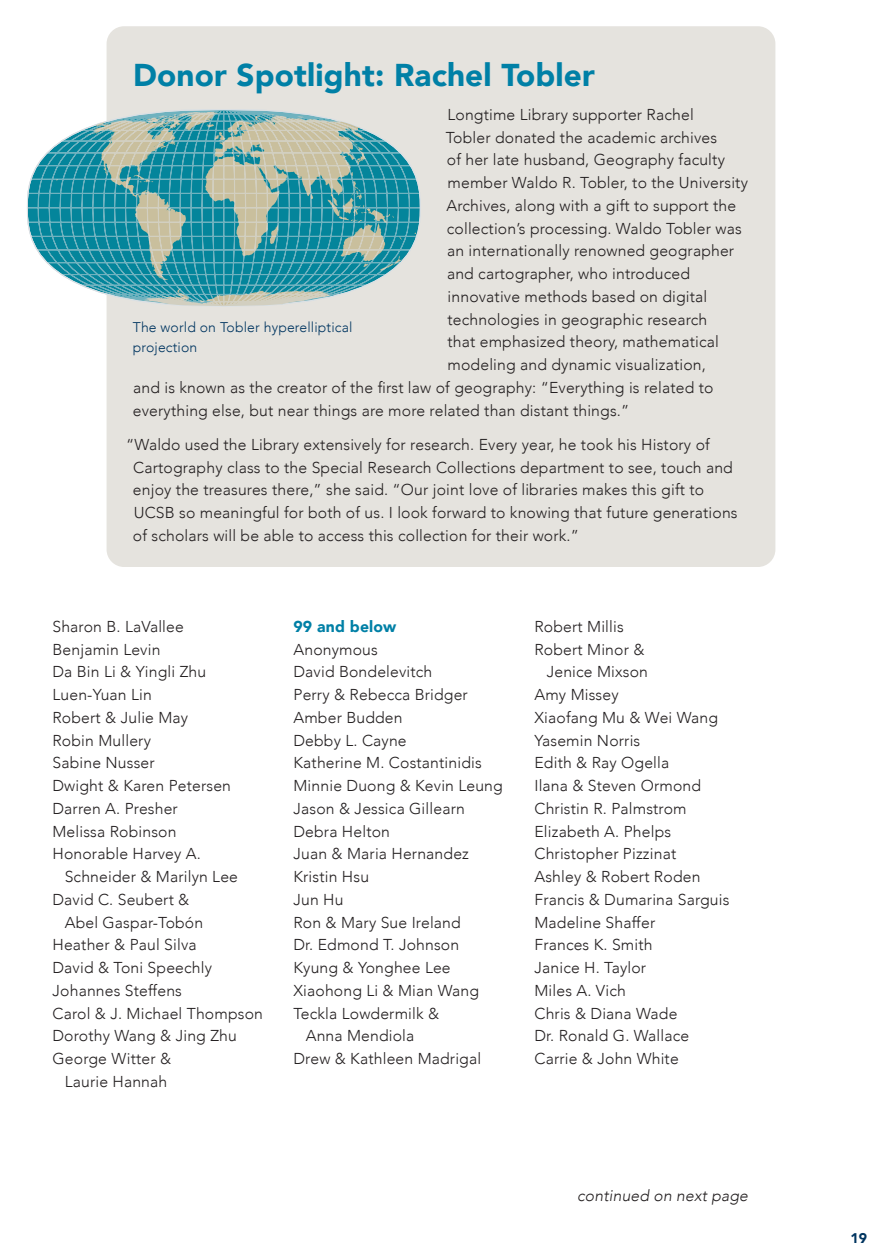
<style>
.page{position:relative;width:882px;height:1260px;background:#fff}
.page>*{position:absolute;margin:0;border:0;box-sizing:border-box;transform-origin:0 0}
.B_Head_18_-_Elmo{font:900 31.5px "Avenir";letter-spacing:.005em;color:#0080a6}
.Donor_names_Grid_Enrico{font:300 15.75px/22.8px "Avenir";letter-spacing:.01em;color:#231f20}
.Body_9_13_grid_Bartolo{font:300 15.75px/22.8px "Avenir";letter-spacing:.01em;color:#231f20}
.Donor_names_Grid_Enrico-2{font:italic 300 15.75px "Avenir";letter-spacing:.01em;color:#231f20}
.Donor_Cat_Grid_Eva{font:900 15.75px "Avenir";letter-spacing:.01em;color:#0080a6}
.Captions_8_11_5{font:300 14px/20.1px "Avenir";letter-spacing:.01em;color:#003560}
.t1{font:900 14px "Avenir";color:#003560}
</style>
<div class="page">
<div style="left:107px;top:26px;width:668px;height:541px;background:#e5e3de;border-radius:18px"></div>
<svg style="left:27px;top:109px;width:393px;height:197px"></svg>
<p class="B_Head_18_-_Elmo" style="left:133px;top:48px;width:463px">Donor Spotlight: Rachel Tobler</p>
<p class="Body_9_13_grid_Bartolo" style="left:447px;top:103px;width:248px">Longtime Library supporter Rachel</p>
<p class="Body_9_13_grid_Bartolo" style="left:446px;top:126px;width:273px">Tobler donated the academic archives</p>
<p class="Body_9_13_grid_Bartolo" style="left:447px;top:149px;width:280px">of her late husband, Geography faculty</p>
<p class="Body_9_13_grid_Bartolo" style="left:448px;top:171px;width:302px">member Waldo R. Tobler, to the University</p>
<p class="Body_9_13_grid_Bartolo" style="left:446px;top:194px;width:291px">Archives, along with a gift to support the</p>
<p class="Body_9_13_grid_Bartolo" style="left:447px;top:217px;width:296px">collection’s processing. Waldo Tobler was</p>
<p class="Body_9_13_grid_Bartolo" style="left:447px;top:240px;width:289px">an internationally renowned geographer</p>
<p class="Body_9_13_grid_Bartolo" style="left:447px;top:262px;width:245px">and cartographer, who introduced</p>
<p class="Body_9_13_grid_Bartolo" style="left:448px;top:285px;width:261px">innovative methods based on digital</p>
<p class="Body_9_13_grid_Bartolo" style="left:447px;top:308px;width:261px">technologies in geographic research</p>
<p class="Body_9_13_grid_Bartolo" style="left:447px;top:331px;width:273px">that emphasized theory, mathematical</p>
<p class="Body_9_13_grid_Bartolo" style="left:448px;top:353px;width:260px">modeling and dynamic visualization,</p>
<p class="Body_9_13_grid_Bartolo" style="left:133px;top:376px;width:582px">and is known as the creator of the first law of geography: “Everything is related to</p>
<p class="Body_9_13_grid_Bartolo" style="left:133px;top:399px;width:498px">everything else, but near things are more related than distant things.”</p>
<p class="Body_9_13_grid_Bartolo" style="left:133px;top:433px;width:606px;text-indent:-7px">“Waldo used the Library extensively for research. Every year, he took his History of Cartography class to the Special Research Collections department to see, touch and enjoy the treasures there,” she said. “Our joint love of libraries makes this gift to UCSB so meaningful for both of us. I look forward to knowing that future generations of scholars will be able to access this collection for their work.”</p>
<p class="Captions_8_11_5" style="left:133px;top:317px;width:221px">The world on Tobler hyperelliptical projection</p>
<p class="Donor_names_Grid_Enrico" style="left:52px;top:615px;width:133px">Sharon B. LaVallee</p>
<p class="Donor_names_Grid_Enrico" style="left:52px;top:638px;width:109px">Benjamin Levin</p>
<p class="Donor_names_Grid_Enrico" style="left:52px;top:660px;width:155px">Da Bin Li &amp; Yingli Zhu</p>
<p class="Donor_names_Grid_Enrico" style="left:52px;top:683px;width:101px">Luen-Yuan Lin</p>
<p class="Donor_names_Grid_Enrico" style="left:52px;top:706px;width:137px">Robert &amp; Julie May</p>
<p class="Donor_names_Grid_Enrico" style="left:52px;top:729px;width:100px">Robin Mullery</p>
<p class="Donor_names_Grid_Enrico" style="left:52px;top:751px;width:104px">Sabine Nusser</p>
<p class="Donor_names_Grid_Enrico" style="left:52px;top:774px;width:180px">Dwight &amp; Karen Petersen</p>
<p class="Donor_names_Grid_Enrico" style="left:52px;top:797px;width:127px">Darren A. Presher</p>
<p class="Donor_names_Grid_Enrico" style="left:52px;top:820px;width:126px">Melissa Robinson</p>
<p class="Donor_names_Grid_Enrico" style="left:65px;top:842px;width:175px;text-indent:-12px">Honorable Harvey A.<br>Schneider &amp; Marilyn Lee</p>
<p class="Donor_names_Grid_Enrico" style="left:65px;top:888px;width:140px;text-indent:-12px">David C. Seubert &amp;<br>Abel Gaspar-Tobón</p>
<p class="Donor_names_Grid_Enrico" style="left:52px;top:933px;width:146px">Heather &amp; Paul Silva</p>
<p class="Donor_names_Grid_Enrico" style="left:52px;top:956px;width:161px">David &amp; Toni Speechly</p>
<p class="Donor_names_Grid_Enrico" style="left:52px;top:979px;width:131px">Johannes Steffens</p>
<p class="Donor_names_Grid_Enrico" style="left:52px;top:1002px;width:212px">Carol &amp; J. Michael Thompson</p>
<p class="Donor_names_Grid_Enrico" style="left:52px;top:1024px;width:186px">Dorothy Wang &amp; Jing Zhu</p>
<p class="Donor_names_Grid_Enrico" style="left:52px;top:1047px;width:120px;text-align:center">George Witter &amp;<br>Laurie Hannah</p>
<p class="Donor_Cat_Grid_Eva" style="left:293px;top:613px;width:104px">99 and below</p>
<p class="Donor_names_Grid_Enrico" style="left:293px;top:638px;width:86px">Anonymous</p>
<p class="Donor_names_Grid_Enrico" style="left:293px;top:660px;width:140px">David Bondelevitch</p>
<p class="Donor_names_Grid_Enrico" style="left:293px;top:683px;width:176px">Perry &amp; Rebecca Bridger</p>
<p class="Donor_names_Grid_Enrico" style="left:293px;top:706px;width:111px">Amber Budden</p>
<p class="Donor_names_Grid_Enrico" style="left:293px;top:729px;width:115px">Debby L. Cayne</p>
<p class="Donor_names_Grid_Enrico" style="left:293px;top:751px;width:190px">Katherine M. Costantinidis</p>
<p class="Donor_names_Grid_Enrico" style="left:293px;top:774px;width:211px">Minnie Duong &amp; Kevin Leung</p>
<p class="Donor_names_Grid_Enrico" style="left:293px;top:797px;width:173px">Jason &amp; Jessica Gillearn</p>
<p class="Donor_names_Grid_Enrico" style="left:293px;top:820px;width:98px">Debra Helton</p>
<p class="Donor_names_Grid_Enrico" style="left:293px;top:842px;width:177px">Juan &amp; Maria Hernandez</p>
<p class="Donor_names_Grid_Enrico" style="left:293px;top:865px;width:77px">Kristin Hsu</p>
<p class="Donor_names_Grid_Enrico" style="left:293px;top:888px;width:52px">Jun Hu</p>
<p class="Donor_names_Grid_Enrico" style="left:293px;top:911px;width:169px">Ron &amp; Mary Sue Ireland</p>
<p class="Donor_names_Grid_Enrico" style="left:293px;top:933px;width:167px">Dr. Edmond T. Johnson</p>
<p class="Donor_names_Grid_Enrico" style="left:293px;top:956px;width:159px">Kyung &amp; Yonghee Lee</p>
<p class="Donor_names_Grid_Enrico" style="left:293px;top:979px;width:187px">Xiaohong Li &amp; Mian Wang</p>
<p class="Donor_names_Grid_Enrico" style="left:306px;top:1002px;width:135px;text-indent:-12px">Teckla Lowdermilk &amp;<br>Anna Mendiola</p>
<p class="Donor_names_Grid_Enrico" style="left:293px;top:1047px;width:189px">Drew &amp; Kathleen Madrigal</p>
<p class="Donor_names_Grid_Enrico" style="left:534px;top:615px;width:91px">Robert Millis</p>
<p class="Donor_names_Grid_Enrico" style="left:534px;top:638px;width:115px;text-align:right">Robert Minor &amp;<br>Jenice Mixson</p>
<p class="Donor_names_Grid_Enrico" style="left:534px;top:683px;width:86px">Amy Missey</p>
<p class="Donor_names_Grid_Enrico" style="left:534px;top:706px;width:185px">Xiaofang Mu &amp; Wei Wang</p>
<p class="Donor_names_Grid_Enrico" style="left:534px;top:729px;width:107px">Yasemin Norris</p>
<p class="Donor_names_Grid_Enrico" style="left:534px;top:751px;width:136px">Edith &amp; Ray Ogella</p>
<p class="Donor_names_Grid_Enrico" style="left:534px;top:774px;width:168px">Ilana &amp; Steven Ormond</p>
<p class="Donor_names_Grid_Enrico" style="left:534px;top:797px;width:154px">Christin R. Palmstrom</p>
<p class="Donor_names_Grid_Enrico" style="left:534px;top:820px;width:138px">Elizabeth A. Phelps</p>
<p class="Donor_names_Grid_Enrico" style="left:534px;top:842px;width:143px">Christopher Pizzinat</p>
<p class="Donor_names_Grid_Enrico" style="left:534px;top:865px;width:168px">Ashley &amp; Robert Roden</p>
<p class="Donor_names_Grid_Enrico" style="left:534px;top:888px;width:197px">Francis &amp; Dumarina Sarguis</p>
<p class="Donor_names_Grid_Enrico" style="left:534px;top:911px;width:122px">Madeline Shaffer</p>
<p class="Donor_names_Grid_Enrico" style="left:534px;top:933px;width:120px">Frances K. Smith</p>
<p class="Donor_names_Grid_Enrico" style="left:534px;top:956px;width:113px">Janice H. Taylor</p>
<p class="Donor_names_Grid_Enrico" style="left:534px;top:979px;width:93px">Miles A. Vich</p>
<p class="Donor_names_Grid_Enrico" style="left:534px;top:1002px;width:145px">Chris &amp; Diana Wade</p>
<p class="Donor_names_Grid_Enrico" style="left:534px;top:1024px;width:156px">Dr. Ronald G. Wallace</p>
<p class="Donor_names_Grid_Enrico" style="left:534px;top:1047px;width:146px">Carrie &amp; John White</p>
<p class="Donor_names_Grid_Enrico-2" style="left:577px;top:1186px;width:172px">continued on next page</p>
<p class="t1" style="left:850px;top:1226px;width:18px">19</p>
</div>
